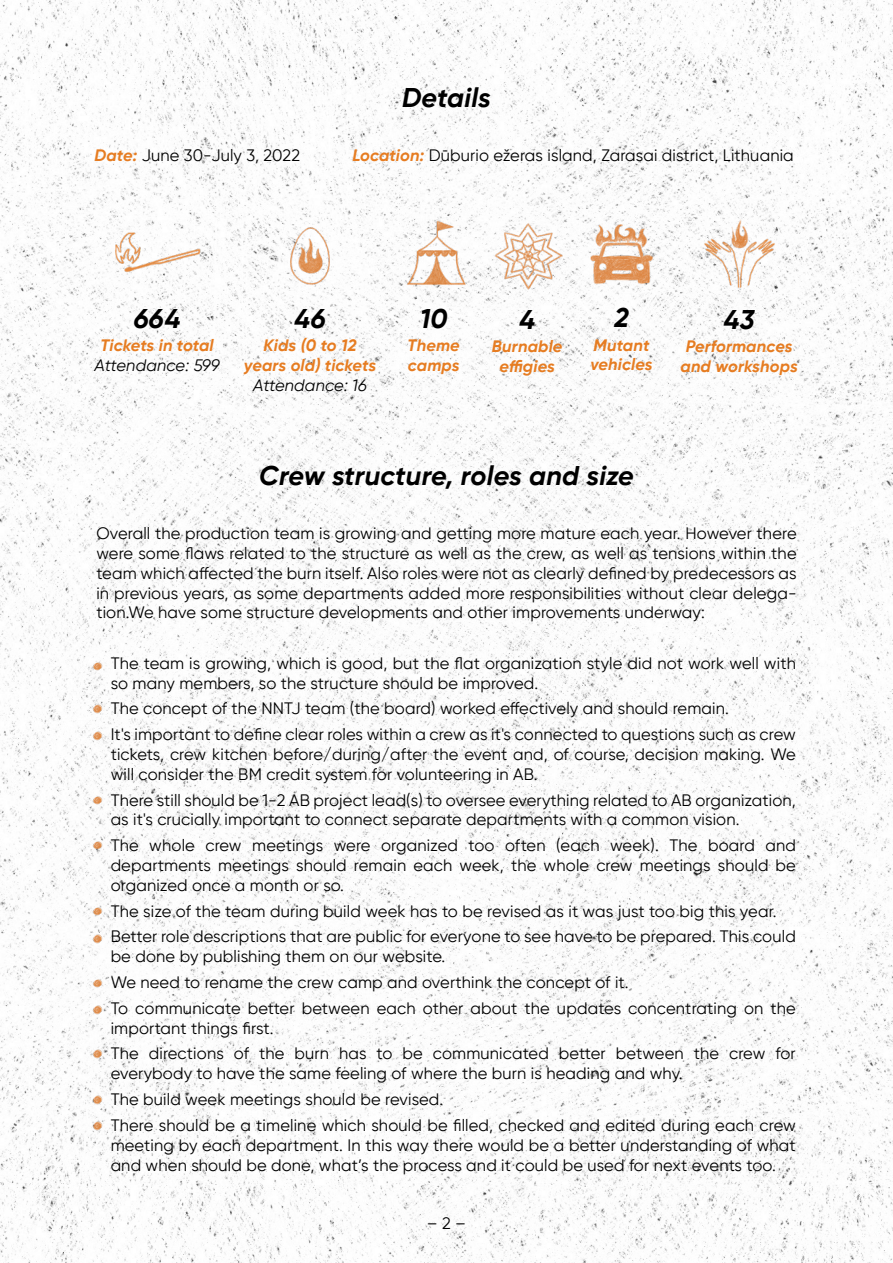
<style>
.page{position:relative;width:893px;height:1263px;background:#fff}
.page>*{position:absolute;margin:0;border:0;box-sizing:border-box;transform-origin:0 0}
.t1{font:italic 700 27px "Gilroy";letter-spacing:.01em;color:#000}
.t2{font:16.5px/19.8px "Gilroy";letter-spacing:.01em;color:#000}
.t3{font:italic 700 16.5px/19.8px "Gilroy";letter-spacing:.01em;color:#e67c21;text-align:center}
.t4{font:italic 16.5px "Gilroy";letter-spacing:.01em;color:#000}
.s1{font-weight:700;font-style:italic;color:#e67c21}
</style>
<div class="page">
<img style="left:0;top:0;width:893px;height:1263px">
<img style="left:386px;top:208px;width:95px;height:95px">
<img style="left:585px;top:219px;width:73px;height:73px">
<img style="left:264px;top:210px;width:92px;height:91px">
<svg style="left:92px;top:660px;width:11px;height:12px"></svg>
<svg style="left:92px;top:703px;width:11px;height:11px"></svg>
<svg style="left:92px;top:730px;width:11px;height:11px"></svg>
<svg style="left:92px;top:794px;width:11px;height:12px"></svg>
<svg style="left:92px;top:839px;width:11px;height:12px"></svg>
<svg style="left:92px;top:905px;width:11px;height:11px"></svg>
<svg style="left:92px;top:933px;width:11px;height:11px"></svg>
<svg style="left:92px;top:977px;width:11px;height:12px"></svg>
<svg style="left:92px;top:1004px;width:11px;height:11px"></svg>
<svg style="left:92px;top:1048px;width:11px;height:11px"></svg>
<svg style="left:92px;top:1094px;width:11px;height:11px"></svg>
<svg style="left:92px;top:1120px;width:11px;height:11px"></svg>
<img style="left:484px;top:212px;width:87px;height:87px">
<img style="left:688px;top:203px;width:102px;height:102px">
<img style="left:97px;top:195px;width:120px;height:120px">
<h1 class="t1" style="left:402px;top:81px;width:90px">Details</h1>
<p class="t2" style="left:94px;top:145px;width:207px"><span class="s1">Date:</span> June 30-July 3, 2022</p>
<p class="t2" style="left:352px;top:145px;width:443px"><span class="s1">Location:</span> Dūburio ežeras island, Zarasai district, Lithuania</p>
<h1 class="t1" style="left:134px;top:302px;width:48px">664</h1>
<p class="t3" style="left:100px;top:335px;width:115px">Tickets in total</p>
<p class="t4" style="left:95px;top:355px;width:127px">Attendance: 599</p>
<h1 class="t1" style="left:294px;top:302px;width:33px">46</h1>
<p class="t3" style="left:244px;top:335px;width:134px">Kids (0 to 12 years old) tickets</p>
<p class="t4" style="left:253px;top:375px;width:115px">Attendance: 16</p>
<h1 class="t1" style="left:420px;top:301px;width:29px">10</h1>
<p class="t3" style="left:408px;top:335px;width:54px;text-align:left">Theme camps</p>
<h1 class="t1" style="left:519px;top:302px;width:17px">4</h1>
<p class="t3" style="left:492px;top:336px;width:72px">Burnable effigies</p>
<h1 class="t1" style="left:614px;top:301px;width:16px">2</h1>
<p class="t3" style="left:590px;top:335px;width:64px;text-align:left">Mutant vehicles</p>
<h1 class="t1" style="left:724px;top:302px;width:32px">43</h1>
<p class="t3" style="left:680px;top:336px;width:119px">Performances and workshops</p>
<h1 class="t1" style="left:259px;top:459px;width:376px">Crew structure, roles and size</h1>
<p class="t2" style="left:96px;top:523px;width:702px;text-align:justify">Overall the production team is growing and getting more mature each year. However there were some flaws related to the structure as well as the crew, as well as tensions within the team which affected the burn itself. Also roles were not as clearly defined by predecessors as in previous years, as some departments added more responsibilities without clear delega&shy;tion.We have some structure developments and other improvements underway:</p>
<p class="t2" style="left:111px;top:653px;width:687px">The team is growing, which is good, but the flat organization style did not work well with so many members, so the structure should be improved.</p>
<p class="t2" style="left:111px;top:695px;width:687px;line-height:25.8px">The concept of the NNTJ team (the board) worked effectively and should remain.<br>It's important to define clear roles within a crew as it's connected to questions such as crew</p>
<p class="t2" style="left:111px;top:744px;width:687px">tickets, crew kitchen before/during/after the event and, of course, decision making. We will consider the BM credit system for volunteering in AB.</p>
<p class="t2" style="left:111px;top:790px;width:687px">There still should be 1-2 AB project lead(s) to oversee everything related to AB organization, as it's crucially important to connect separate departments with a common vision.</p>
<p class="t2" style="left:111px;top:835px;width:687px;text-align:justify">The whole crew meetings were organized too often (each week). The board and departments meetings should remain each week, the whole crew meetings should be organized once a month or so.</p>
<p class="t2" style="left:111px;top:898px;width:687px;line-height:25.8px">The size of the team during build week has to be revised as it was just too big this year.<br>Better role descriptions that are public for everyone to see have to be prepared. This could</p>
<p class="t2" style="left:111px;top:943px;width:687px;line-height:25.8px">be done by publishing them on our website.<br>We need to rename the crew camp and overthink the concept of it.<br>To communicate better between each other about the updates concentrating on the</p>
<p class="t2" style="left:111px;top:1015px;width:687px;line-height:25.8px">important things first.<br>The directions of the burn has to be communicated better between the crew for</p>
<p class="t2" style="left:111px;top:1060px;width:687px;line-height:25.8px">everybody to have the same feeling of where the burn is heading and why.<br>The build week meetings should be revised.<br>There should be a timeline which should be filled, checked and edited during each crew</p>
<p class="t2" style="left:111px;top:1135px;width:687px">meeting by each department. In this way there would be a better understanding of what and when should be done, what’s the process and it could be used for next events too.</p>
<p class="t2" style="left:427px;top:1213px;width:41px">– 2 –</p>
</div>
